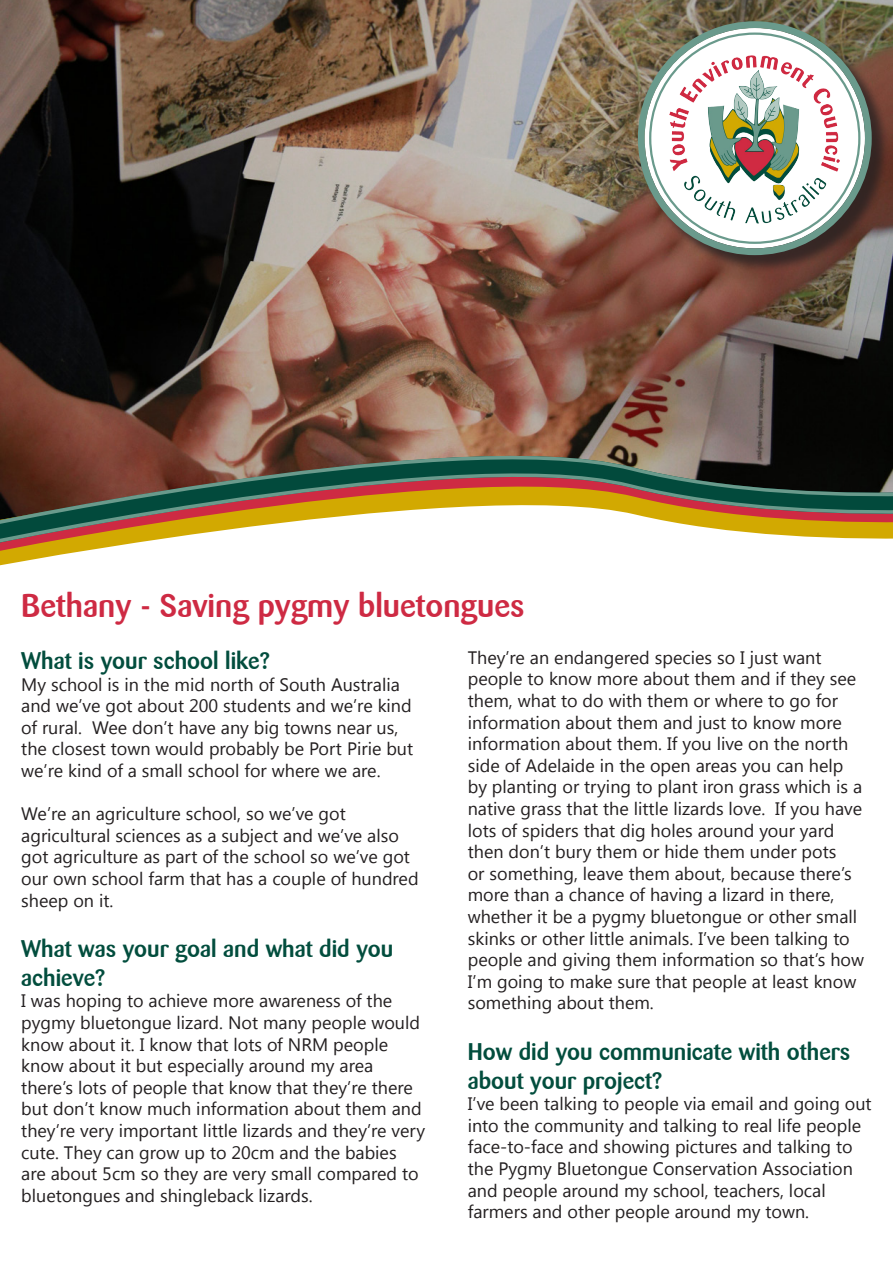
<style>
.page{position:relative;width:893px;height:1263px;background:#fff}
.page>*{position:absolute;margin:0;border:0;box-sizing:border-box;transform-origin:0 0}
.Heading_-_title{font:500 33px "Barmeno";color:#ce2a43}
.Subhead_1{font:500 24px/28.8px "Barmeno";color:#024d3d}
.Body_text{font:18px/21.6px "Segoe UI";color:#231f20}
</style>
<div class="page">
<img style="left:0;top:0;width:893px;height:423px">
<div style="left:640px;top:24px;width:250px;height:250px;background:#231f20;opacity:.75"></div>
<svg style="left:645px;top:28px;width:220px;height:220px"></svg>
<div style="left:638px;top:21px;width:234px;height:234px;border:7px solid #6a9a8c;border-radius:50%"></div>
<svg style="left:0;top:423px;width:893px;height:18px;background:#724f40"></svg>
<svg style="left:0;top:441px;width:893px;height:118px"></svg>
<img style="left:670px;top:53px;width:170px;height:170px">
<p class="Heading_-_title" style="left:21px;top:586px;width:505px">Bethany - Saving pygmy bluetongues</p>
<p class="Subhead_1" style="left:21px;top:646px;width:250px">What is your school like?</p>
<p class="Body_text" style="left:21px;top:673px;width:393px">My school is in the mid north of South Australia and we’ve got about 200 students and we’re kind of rural. Wee don’t have any big towns near us, the closest town would probably be Port Pirie but we’re kind of a small school for where we are.</p>
<p class="Body_text" style="left:21px;top:802px;width:399px">We’re an agriculture school, so we’ve got agricultural sciences as a subject and we’ve also got agriculture as part of the school so we’ve got our own school farm that has a couple of hundred sheep on it.</p>
<p class="Subhead_1" style="left:21px;top:934px;width:374px">What was your goal and what did you achieve?</p>
<p class="Body_text" style="left:21px;top:989px;width:405px">I was hoping to achieve more awareness of the pygmy bluetongue lizard. Not many people would know about it. I know that lots of NRM people know about it but especially around my area there’s lots of people that know that they’re there but don’t know much information about them and they’re very important little lizards and they’re very cute. They can grow up to 20cm and the babies are about 5cm so they are very small compared to bluetongues and shingleback lizards.</p>
<p class="Body_text" style="left:468px;top:646px;width:398px">They’re an endangered species so I just want people to know more about them and if they see them, what to do with them or where to go for information about them and just to know more information about them. If you live on the north side of Adelaide in the open areas you can help by planting or trying to plant iron grass which is a native grass that the little lizards love. If you have lots of spiders that dig holes around your yard then don’t bury them or hide them under pots<br>or something, leave them about, because there’s more than a chance of having a lizard in there, whether it be a pygmy bluetongue or other small skinks or other little animals. I’ve been talking to people and giving them information so that’s how I’m going to make sure that people at least know something about them.</p>
<p class="Subhead_1" style="left:468px;top:1037px;width:384px">How did you communicate with others about your project?</p>
<p class="Body_text" style="left:468px;top:1092px;width:405px">I’ve been talking to people via email and going out into the community and talking to real life people face-to-face and showing pictures and talking to the Pygmy Bluetongue Conservation Association and people around my school, teachers, local farmers and other people around my town.</p>
</div>
